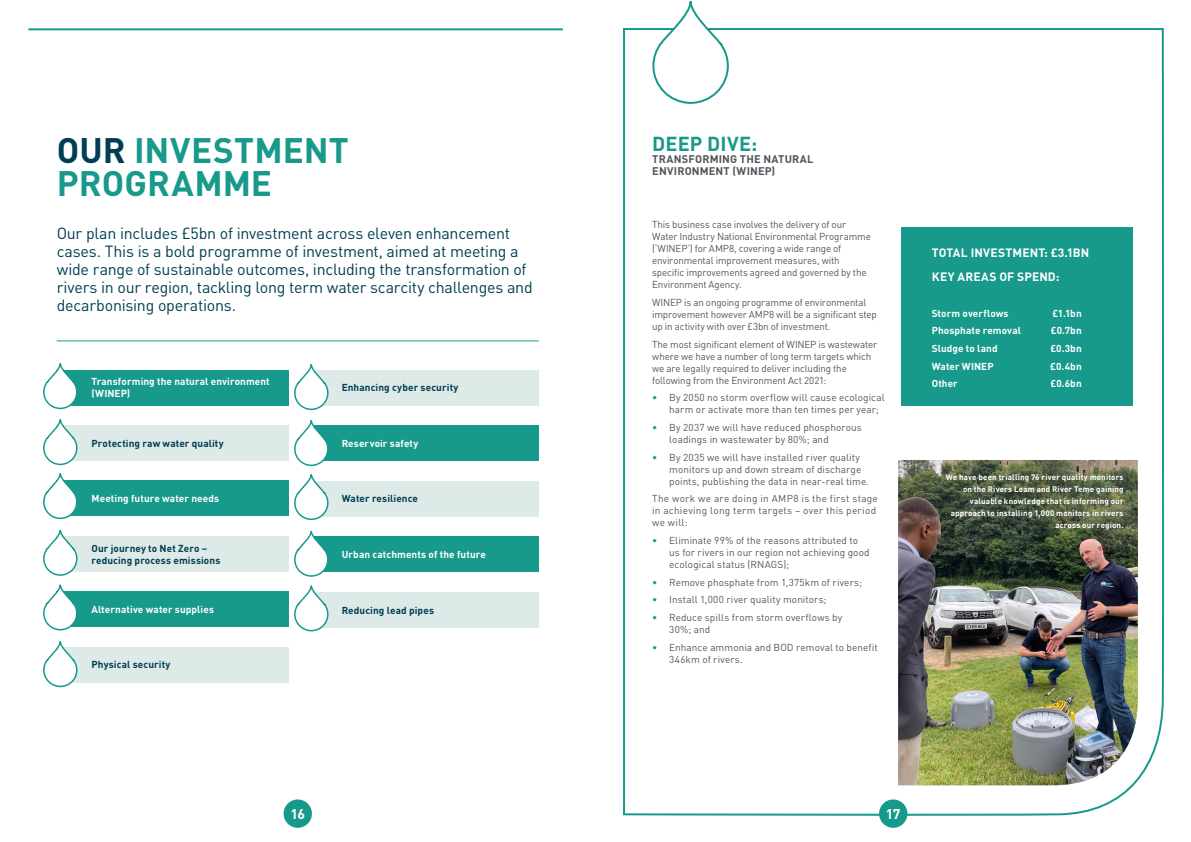
<style>
.page{position:relative;width:1191px;height:842px;background:#fff}
.page>*{position:absolute;margin:0;border:0;box-sizing:border-box;transform-origin:0 0}
.t1{font:700 35px/33px "DINOT";color:#17998b}
.t2{font:700 20px "DINOT";letter-spacing:.005em;color:#17998b}
.t3{font:16px/18px "DINOT";letter-spacing:-.015em;color:#003e53}
.t4{font:700 14px "DINOT";color:#fff}
.t5{font:700 12px/24px "DINOT";letter-spacing:.01em;color:#fff}
.t6{font:700 11px/12px "DINOT";letter-spacing:.01em;color:#52555b}
.t7{font:10px/12px "DINOT";color:#52555b}
.t8{font:700 10px/12px "DINOT";letter-spacing:.01em;color:#fff}
.t9{font:700 10px/12px "DINOT";letter-spacing:.01em;color:#003e53}
.t10{font:10px/12px "DINOT";letter-spacing:.025em;color:#52555b}
.t11{font:700 8px/12px "DINOT";letter-spacing:.015em;color:#fff;text-align:right}
.s1{color:#003e53}
.s2{color:#17998b}
</style>
<div class="page">
<hr style="left:57px;top:340px;width:482px;height:1px;background:#17998b">
<hr style="left:28px;top:28px;width:535px;height:2px;background:#17998b">
<svg style="left:623px;top:28px;width:541px;height:788px"></svg>
<svg style="left:651px;top:1px;width:79px;height:104px"></svg>
<div style="left:901px;top:227px;width:231px;height:178px;background:#17998b"></div>
<img style="left:898px;top:460px;width:240px;height:325px">
<div style="left:57px;top:370px;width:232px;height:35px;background:#17998b"></div>
<div style="left:57px;top:425px;width:232px;height:36px;background:#deeae8"></div>
<svg style="left:43px;top:363px;width:35px;height:47px"></svg>
<div style="left:57px;top:536px;width:232px;height:35px;background:#deeae8"></div>
<div style="left:57px;top:481px;width:232px;height:35px;background:#17998b"></div>
<div style="left:57px;top:591px;width:232px;height:36px;background:#17998b"></div>
<div style="left:57px;top:647px;width:232px;height:35px;background:#deeae8"></div>
<div style="left:310px;top:370px;width:229px;height:35px;background:#deeae8"></div>
<div style="left:310px;top:481px;width:229px;height:35px;background:#deeae8"></div>
<div style="left:310px;top:425px;width:229px;height:36px;background:#17998b"></div>
<div style="left:310px;top:536px;width:229px;height:36px;background:#17998b"></div>
<div style="left:310px;top:592px;width:229px;height:35px;background:#deeae8"></div>
<svg style="left:43px;top:419px;width:35px;height:47px"></svg>
<svg style="left:43px;top:473px;width:35px;height:47px"></svg>
<svg style="left:43px;top:530px;width:35px;height:46px"></svg>
<svg style="left:43px;top:584px;width:33px;height:47px"></svg>
<svg style="left:43px;top:641px;width:35px;height:47px"></svg>
<svg style="left:294px;top:364px;width:35px;height:47px"></svg>
<svg style="left:294px;top:420px;width:33px;height:47px"></svg>
<svg style="left:294px;top:474px;width:35px;height:46px"></svg>
<svg style="left:294px;top:531px;width:33px;height:46px"></svg>
<svg style="left:294px;top:585px;width:35px;height:47px"></svg>
<div style="left:879px;top:799px;width:28px;height:29px;background:#17998b;border-radius:50%"></div>
<div style="left:283px;top:799px;width:29px;height:29px;background:#17998b;border-radius:50%"></div>
<h1 class="t1" style="left:57px;top:133px;width:293px"><span class="s1">OUR</span> INVESTMENT<br>PROGRAMME</h1>
<p class="t3" style="left:57px;top:224px;width:477px">Our plan includes £5bn of investment across eleven enhancement cases. This is a bold programme of investment, aimed at meeting a wide range of sustainable outcomes, including the transformation of rivers in our region, tackling long term water scarcity challenges and decarbonising operations.</p>
<p class="t8" style="left:92px;top:376px;width:180px">Transforming the natural environment (WINEP)</p>
<p class="t9" style="left:92px;top:437px;width:134px">Protecting raw water quality</p>
<p class="t8" style="left:92px;top:492px;width:129px">Meeting future water needs</p>
<p class="t9" style="left:92px;top:542px;width:130px">Our journey to Net Zero – reducing process emissions</p>
<p class="t8" style="left:92px;top:603px;width:124px">Alternative water supplies</p>
<p class="t9" style="left:92px;top:658px;width:80px">Physical security</p>
<p class="t9" style="left:342px;top:382px;width:118px">Enhancing cyber security</p>
<p class="t8" style="left:342px;top:437px;width:78px">Reservoir safety</p>
<p class="t9" style="left:342px;top:492px;width:78px">Water resilience</p>
<p class="t8" style="left:342px;top:548px;width:146px">Urban catchments of the future</p>
<p class="t9" style="left:342px;top:604px;width:94px">Reducing lead pipes</p>
<h2 class="t2" style="left:652px;top:131px;width:107px">DEEP DIVE:</h2>
<p class="t6" style="left:652px;top:153px;width:163px">TRANSFORMING THE NATURAL<br>ENVIRONMENT (WINEP)</p>
<p class="t7" style="left:652px;top:219px;width:220px">This business case involves the delivery of our Water Industry National Environmental Programme (‘WINEP’) for AMP8, covering a wide range of environmental improvement measures, with specific improvements agreed and governed by the Environment Agency.</p>
<p class="t7" style="left:652px;top:296px;width:226px">WINEP is an ongoing programme of environmental improvement however AMP8 will be a significant step up in activity with over £3bn of investment.</p>
<p class="t7" style="left:652px;top:338px;width:226px">The most significant element of WINEP is wastewater where we have a number of long term targets which we are legally required to deliver including the following from the Environment Act 2021:</p>
<p class="t7" style="left:669px;top:392px;width:217px;text-indent:-17px"><span class="s2">•</span> By 2050 no storm overflow will cause ecological harm or activate more than ten times per year;</p>
<p class="t7" style="left:669px;top:421px;width:194px;text-indent:-17px"><span class="s2">•</span> By 2037 we will have reduced phosphorous loadings in wastewater by 80%; and</p>
<p class="t7" style="left:669px;top:451px;width:201px;text-indent:-17px"><span class="s2">•</span> By 2035 we will have installed river quality monitors up and down stream of discharge points, publishing the data in near-real time.</p>
<p class="t10" style="left:652px;top:493px;width:227px">The work we are doing in AMP8 is the first stage in achieving long term targets – over this period we will:</p>
<p class="t7" style="left:669px;top:534px;width:202px;text-indent:-17px"><span class="s2">•</span> Eliminate 99% of the reasons attributed to us for rivers in our region not achieving good ecological status (RNAGS);</p>
<p class="t7" style="left:652px;top:576px;width:211px"><span class="s2">•</span> Remove phosphate from 1,375km of rivers;</p>
<p class="t7" style="left:652px;top:594px;width:176px"><span class="s2">•</span> Install 1,000 river quality monitors;</p>
<p class="t7" style="left:669px;top:611px;width:175px;text-indent:-17px"><span class="s2">•</span> Reduce spills from storm overflows by<br>30%; and</p>
<p class="t7" style="left:669px;top:641px;width:210px;text-indent:-17px"><span class="s2">•</span> Enhance ammonia and BOD removal to benefit<br>346km of rivers.</p>
<p class="t5" style="left:931px;top:241px;width:159px">TOTAL INVESTMENT: £3.1BN<br>KEY AREAS OF SPEND:</p>
<p class="t8" style="left:931px;top:307px;width:78px">Storm overflows</p>
<p class="t8" style="left:1052px;top:307px;width:31px">£1.1bn</p>
<p class="t8" style="left:931px;top:324px;width:91px">Phosphate removal</p>
<p class="t8" style="left:1050px;top:324px;width:32px">£0.7bn</p>
<p class="t8" style="left:931px;top:342px;width:67px">Sludge to land</p>
<p class="t8" style="left:1050px;top:342px;width:33px">£0.3bn</p>
<p class="t8" style="left:931px;top:360px;width:63px">Water WINEP</p>
<p class="t8" style="left:1050px;top:360px;width:33px">£0.4bn</p>
<p class="t8" style="left:931px;top:377px;width:28px">Other</p>
<p class="t8" style="left:1050px;top:377px;width:33px">£0.6bn</p>
<p class="t11" style="left:945px;top:470px;width:179px">We have been trialling 76 river quality monitors on the Rivers Leam and River Teme gaining valuable knowledge that is informing our approach to installing 1,000 monitors in rivers across our region.</p>
<h3 class="t4" style="left:290px;top:804px;width:16px">16</h3>
<h3 class="t4" style="left:886px;top:804px;width:16px">17</h3>
</div>
